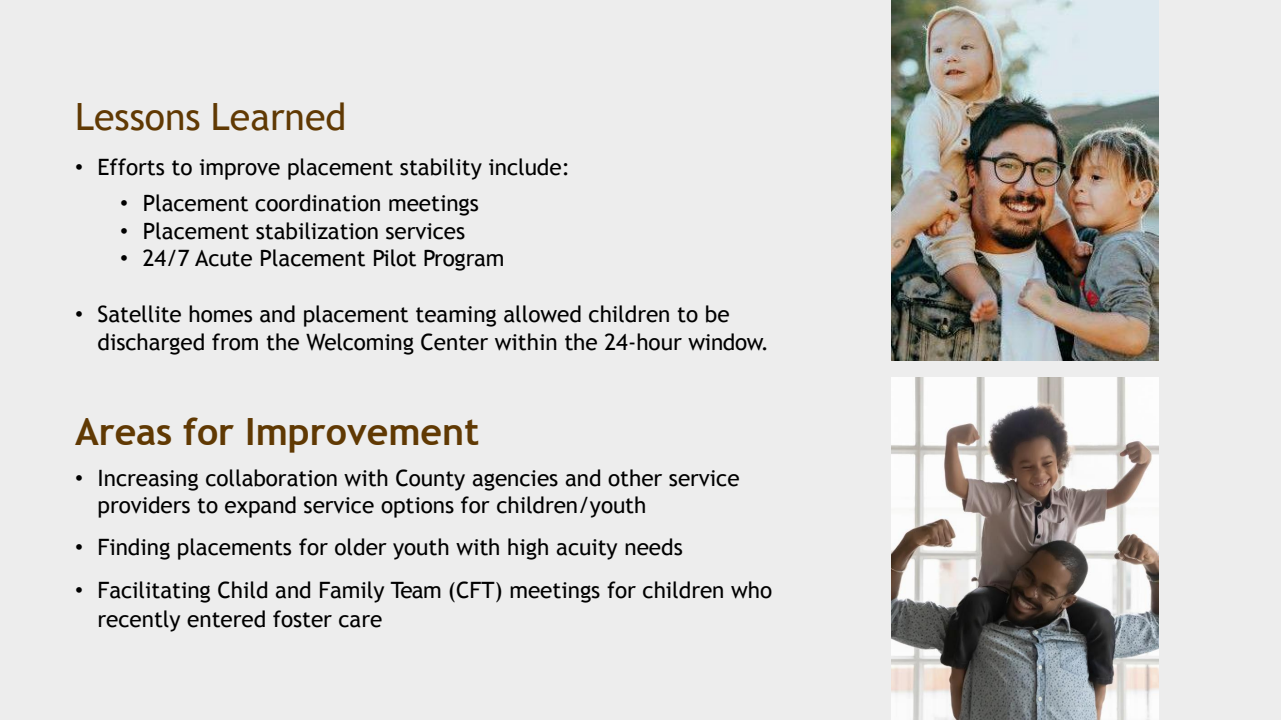
<style>
.page{position:relative;width:1281px;height:720px;background:#fff}
.page>*{position:absolute;margin:0;border:0;box-sizing:border-box;transform-origin:0 0}
.t1{font:700 37.5px "Trebuchet MS";color:#603903}
.t2{font:37.5px "Trebuchet MS";color:#603903}
.t3{font:22.5px/28.1px "Trebuchet MS";letter-spacing:-.005em;color:#000}
.s1{font-family:"Arial"}
</style>
<div class="page">
<div style="left:0;top:0;width:1280px;height:720px;background:#ededed"></div>
<img style="left:891px;top:0;width:266px;height:360px">
<img style="left:891px;top:378px;width:266px;height:342px">
<h1 class="t2" style="left:75px;top:95px;width:273px">Lessons Learned</h1>
<p class="t3" style="left:75px;top:153px;width:496px"><span class="s1">•</span> Efforts to improve placement stability include:</p>
<p class="t3" style="left:120px;top:189px;width:360px"><span class="s1">•</span> Placement coordination meetings</p>
<p class="t3" style="left:120px;top:217px;width:346px"><span class="s1">•</span> Placement stabilization services</p>
<p class="t3" style="left:120px;top:244px;width:386px"><span class="s1">•</span> 24/7 Acute Placement Pilot Program</p>
<p class="t3" style="left:98px;top:300px;width:673px;text-indent:-23px"><span class="s1">•</span> Satellite homes and placement teaming allowed children to be discharged from the Welcoming Center within the 24-hour window.</p>
<h1 class="t1" style="left:75px;top:408px;width:405px">Areas for Improvement</h1>
<p class="t3" style="left:98px;top:464px;width:643px;line-height:27.2px;text-indent:-23px"><span class="s1">•</span> Increasing collaboration with County agencies and other service providers to expand service options for children/youth</p>
<p class="t3" style="left:75px;top:533px;width:609px"><span class="s1">•</span> Finding placements for older youth with high acuity needs</p>
<p class="t3" style="left:98px;top:576px;width:676px;text-indent:-23px"><span class="s1">•</span> Facilitating Child and Family Team (CFT) meetings for children who recently entered foster care</p>
</div>
